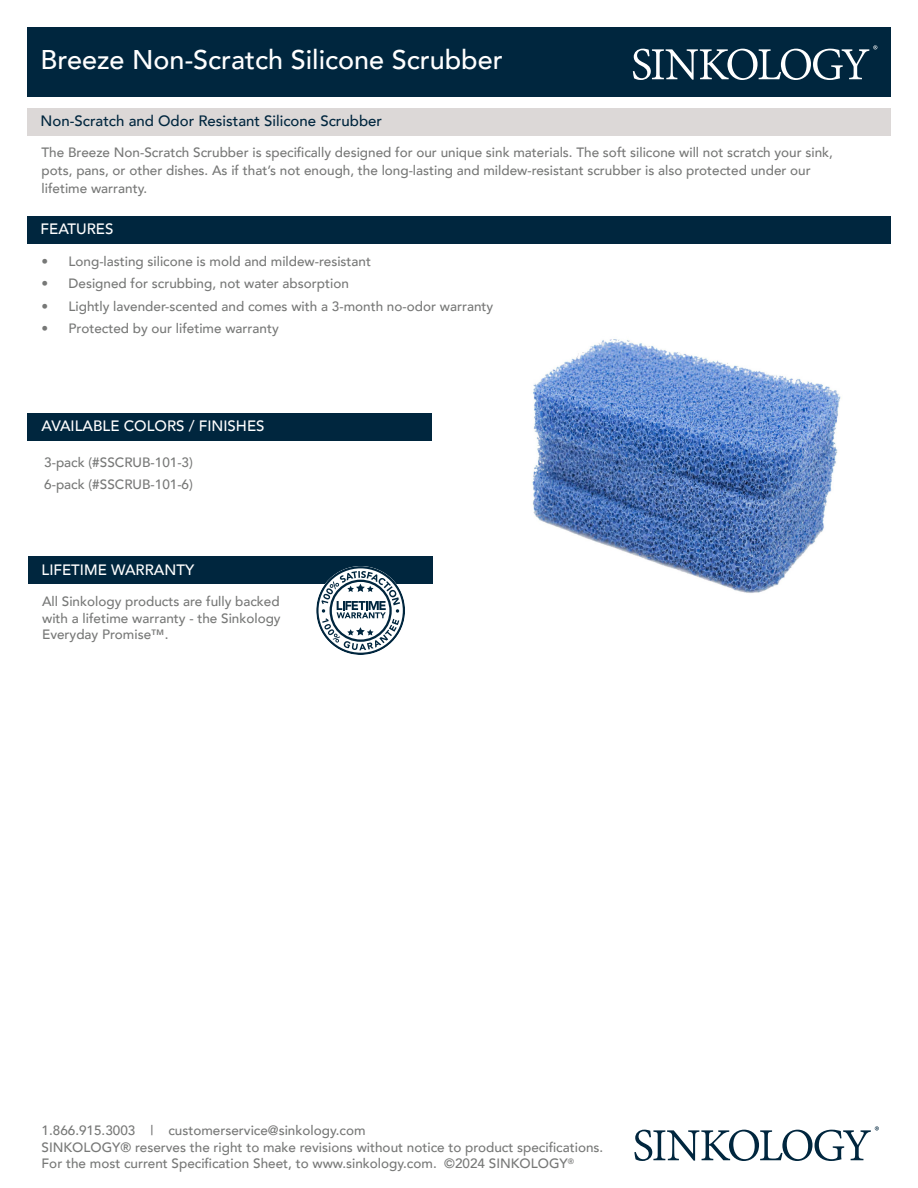
<style>
.page{position:relative;width:918px;height:1188px;background:#fff}
.page>*{position:absolute;margin:0;border:0;box-sizing:border-box;transform-origin:0 0}
.t1{font:500 27px "Avenir";color:#fff}
.t2{font:500 15px "Avenir";color:#fff}
.t3{font:500 15px "Avenir";color:#00263e}
.t4{font:500 13.5px/18px "Avenir";color:#777877}
</style>
<div class="page">
<img style="left:426px;top:243px;width:465px;height:350px">
<div style="left:27px;top:27px;width:864px;height:69px;background:#00263e"></div>
<svg style="left:633px;top:45px;width:244px;height:35px"></svg>
<div style="left:27px;top:108px;width:864px;height:27px;background:#dcd8d7"></div>
<div style="left:27px;top:216px;width:864px;height:27px;background:#00263e"></div>
<div style="left:28px;top:413px;width:404px;height:27px;background:#00263e"></div>
<div style="left:28px;top:557px;width:405px;height:27px;background:#00263e"></div>
<svg style="left:634px;top:1126px;width:245px;height:35px"></svg>
<svg style="left:316px;top:566px;width:89px;height:89px"></svg>
<div style="left:316px;top:566px;width:89px;height:89px;border:2px solid #00263e;border-radius:50%"></div>
<svg style="left:322px;top:571px;width:78px;height:79px"></svg>
<p class="t1" style="left:41px;top:36px;width:464px">Breeze Non-Scratch Silicone Scrubber</p>
<p class="t3" style="left:41px;top:108px;width:343px">Non-Scratch and Odor Resistant Silicone Scrubber</p>
<p class="t4" style="left:42px;top:143px;width:793px">The Breeze Non-Scratch Scrubber is specifically designed for our unique sink materials. The soft silicone will not scratch your sink,</p>
<p class="t4" style="left:42px;top:161px;width:771px">pots, pans, or other dishes. As if that’s not enough, the long-lasting and mildew-resistant scrubber is also protected under our lifetime warranty.</p>
<p class="t2" style="left:41px;top:216px;width:74px">FEATURES</p>
<p class="t4" style="left:42px;top:251px;width:331px">• Long-lasting silicone is mold and mildew-resistant</p>
<p class="t4" style="left:42px;top:274px;width:309px">• Designed for scrubbing, not water absorption</p>
<p class="t4" style="left:42px;top:296px;width:453px">• Lightly lavender-scented and comes with a 3-month no-odor warranty</p>
<p class="t4" style="left:42px;top:319px;width:239px">• Protected by our lifetime warranty</p>
<p class="t2" style="left:41px;top:413px;width:225px">AVAILABLE COLORS / FINISHES</p>
<p class="t4" style="left:44px;top:452px;width:150px">3-pack (#SSCRUB-101-3)</p>
<p class="t4" style="left:44px;top:475px;width:150px">6-pack (#SSCRUB-101-6)</p>
<p class="t2" style="left:42px;top:557px;width:154px">LIFETIME WARRANTY</p>
<p class="t4" style="left:42px;top:592px;width:239px">All Sinkology products are fully backed</p>
<p class="t4" style="left:42px;top:608px;width:240px">with a lifetime warranty - the Sinkology</p>
<p class="t4" style="left:42px;top:625px;width:128px">Everyday Promise™.</p>
<p class="t4" style="left:42px;top:1121px;width:325px">1.866.915.3003 | customerservice@sinkology.com</p>
<p class="t4" style="left:42px;top:1137px;width:563px">SINKOLOGY® reserves the right to make revisions without notice to product specifications.</p>
<p class="t4" style="left:42px;top:1154px;width:534px">For the most current Specification Sheet, to www.sinkology.com. ©2024 SINKOLOGY<sup>®</sup></p>
</div>
